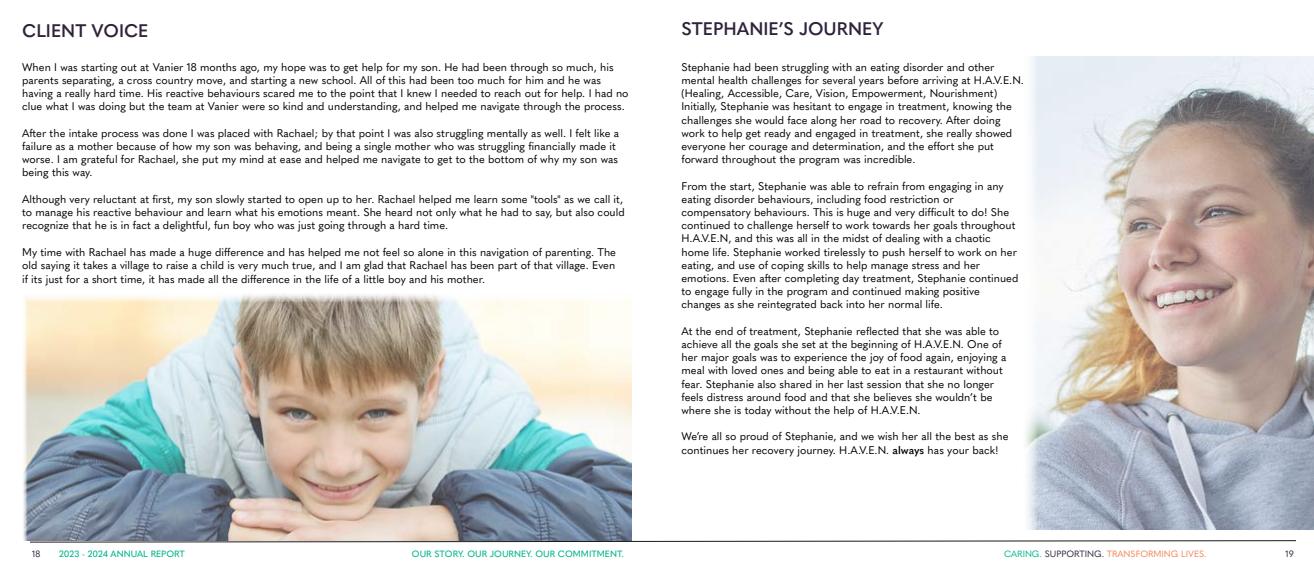
<style>
.page{position:relative;width:1314px;height:585px;background:#fff}
.page>*{position:absolute;margin:0;border:0;box-sizing:border-box;transform-origin:0 0}
.t1{font:600 18px "Quasimoda";color:#2f223a}
.t2{font:11px/13.2px "Quasimoda";color:#000}
.t3{font:500 9px "Quasimoda";color:#00b58a}
.t4{font:9px "Quasimoda";color:#f28352}
.t5{font:9px "Quasimoda";color:#2f223a}
.s1{font-weight:600}
.s2{color:#00b58a}
.s3{color:#2f223a}
</style>
<div class="page">
<svg style="left:29px;top:540px;width:1267px;height:3px"></svg>
<img style="left:23px;top:294px;width:608px;height:246px">
<img style="left:1026px;top:56px;width:288px;height:474px">
<h1 class="t1" style="left:22px;top:16px;width:128px">CLIENT VOICE</h1>
<h1 class="t1" style="left:681px;top:15px;width:203px">STEPHANIE’S JOURNEY</h1>
<p class="t2" style="left:681px;top:59px;width:344px">Stephanie had been struggling with an eating disorder and other mental health challenges for several years before arriving at H.A.V.E.N. (Healing, Accessible, Care, Vision, Empowerment, Nourishment)<br>Initially, Stephanie was hesitant to engage in treatment, knowing the challenges she would face along her road to recovery. After doing work to help get ready and engaged in treatment, she really showed everyone her courage and determination, and the effort she put forward throughout the program was incredible.</p>
<p class="t2" style="left:681px;top:178px;width:338px">From the start, Stephanie was able to refrain from engaging in any eating disorder behaviours, including food restriction or compensatory behaviours. This is huge and very difficult to do! She continued to challenge herself to work towards her goals throughout H.A.V.E.N, and this was all in the midst of dealing with a chaotic home life. Stephanie worked tirelessly to push herself to work on her eating, and use of coping skills to help manage stress and her emotions. Even after completing day treatment, Stephanie continued to engage fully in the program and continued making positive changes as she reintegrated back into her normal life.</p>
<p class="t2" style="left:681px;top:323px;width:326px">At the end of treatment, Stephanie reflected that she was able to achieve all the goals she set at the beginning of H.A.V.E.N. One of her major goals was to experience the joy of food again, enjoying a meal with loved ones and being able to eat in a restaurant without fear. Stephanie also shared in her last session that she no longer feels distress around food and that she believes she wouldn’t be where she is today without the help of H.A.V.E.N.</p>
<p class="t2" style="left:681px;top:429px;width:329px">We’re all so proud of Stephanie, and we wish her all the best as she continues her recovery journey. H.A.V.E.N. <span class="s1">always</span> has your back!</p>
<p class="t2" style="left:22px;top:59px;width:608px">When I was starting out at Vanier 18 months ago, my hope was to get help for my son. He had been through so much, his parents separating, a cross country move, and starting a new school. All of this had been too much for him and he was having a really hard time. His reactive behaviours scared me to the point that I knew I needed to reach out for help. I had no clue what I was doing but the team at Vanier were so kind and understanding, and helped me navigate through the process.</p>
<p class="t2" style="left:22px;top:125px;width:599px">After the intake process was done I was placed with Rachael; by that point I was also struggling mentally as well. I felt like a failure as a mother because of how my son was behaving, and being a single mother who was struggling financially made it worse. I am grateful for Rachael, she put my mind at ease and helped me navigate to get to the bottom of why my son was being this way.</p>
<p class="t2" style="left:22px;top:191px;width:604px">Although very reluctant at first, my son slowly started to open up to her. Rachael helped me learn some "tools" as we call it, to manage his reactive behaviour and learn what his emotions meant. She heard not only what he had to say, but also could recognize that he is in fact a delightful, fun boy who was just going through a hard time.</p>
<p class="t2" style="left:22px;top:244px;width:595px">My time with Rachael has made a huge difference and has helped me not feel so alone in this navigation of parenting. The old saying it takes a village to raise a child is very much true, and I am glad that Rachael has been part of that village. Even</p>
<p class="t2" style="left:22px;top:272px;width:465px">if its just for a short time, it has made all the difference in the life of a little boy and his mother.</p>
<p class="t5" style="left:32px;top:547px;width:10px">18</p>
<p class="t3" style="left:59px;top:547px;width:127px">2023 - 2024 ANNUAL REPORT</p>
<p class="t3" style="left:412px;top:547px;width:213px">OUR STORY. OUR JOURNEY. OUR COMMITMENT.</p>
<p class="t4" style="left:1004px;top:547px;width:204px"><span class="s2">CARING.</span> <span class="s3">SUPPORTING.</span> TRANSFORMING LIVES.</p>
<p class="t5" style="left:1286px;top:547px;width:10px">19</p>
</div>
